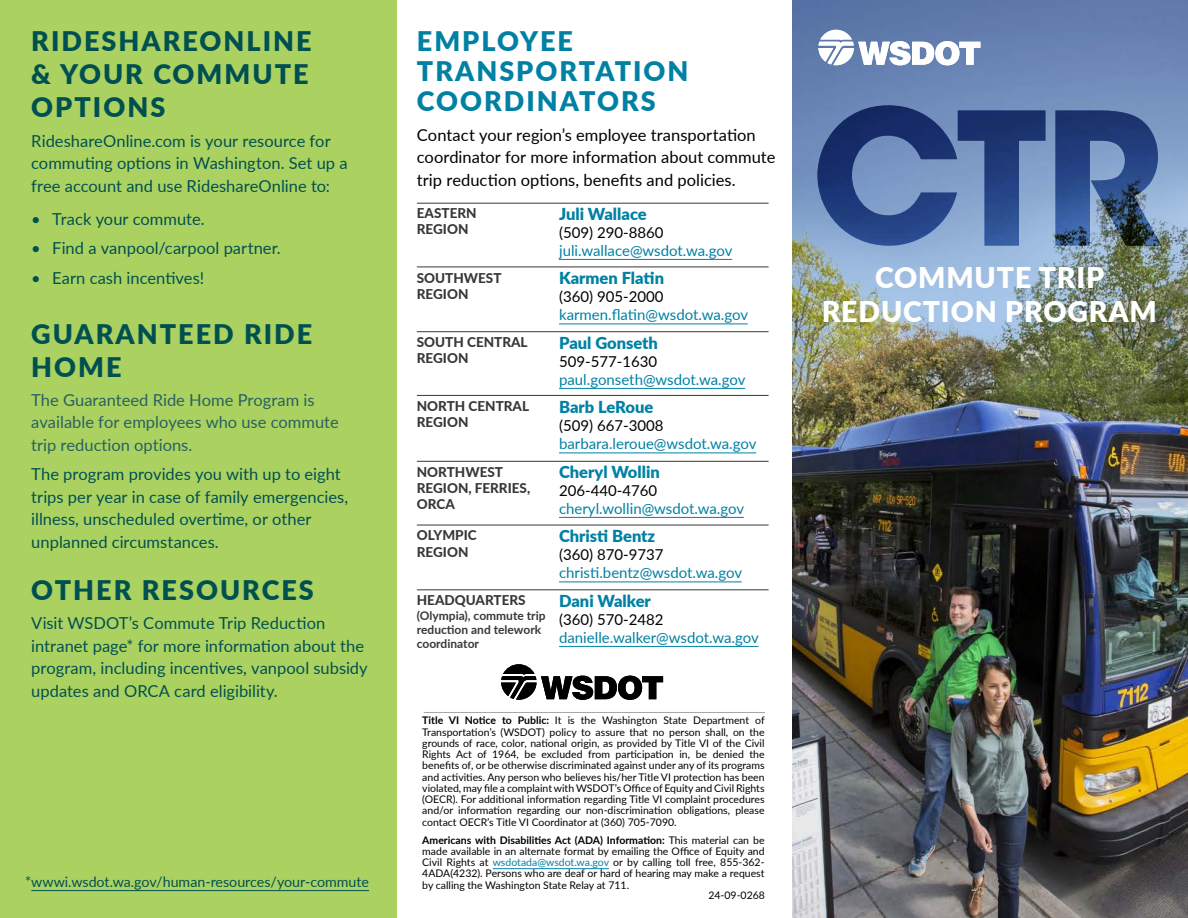
<style>
.page{position:relative;width:1188px;height:918px;background:#fff}
.page>*{position:absolute;margin:0;border:0;box-sizing:border-box;transform-origin:0 0}
.t1{font:900 28.5px/34.2px "Lato";letter-spacing:.03em;color:#fff;text-align:center}
.Sub_Title{font:900 27px/33px "Lato";letter-spacing:.075em;color:#015051;text-align:justify}
.Sub_Title-2{font:900 27px/30px "Lato";letter-spacing:.075em;color:#0081a3}
.Paragraph_Body_Style{font:900 27px/33px "Lato";letter-spacing:.075em;color:#015051}
.Paragraph_Body_Style-2{font:16.5px/22.5px "Lato";color:#015051}
.Paragraph_Body_Style-3{font:16.5px/22.5px "Lato";color:#000}
.Paragraph_Body_Style-4{font:16.5px/22.5px "Lato";color:#296060}
.Contacts{font:900 16.5px "Lato";color:#0081a3}
.Contacts-2{font:15px "Lato";color:#0081a3}
.Contacts-3{font:15px "Lato";color:#000}
.Contacts-4{font:14.25px "Lato";color:#015051}
.Contacts-5{font:800 13.5px/16.2px "Lato";color:#383935}
.Contacts-6{font:700 12px/14.4px "Lato";color:#383935}
.ADA_-_Title_VI{font:10.5px/11.2px "Lato";color:#000;text-align:justify}
.s1{font-weight:700}
.s2{color:#0081a3}
</style>
<div class="page">
<img style="left:792px;top:0;width:396px;height:918px">
<img style="left:1055px;top:110px;width:107px;height:136px">
<img style="left:958px;top:110px;width:88px;height:136px">
<img style="left:817px;top:105px;width:140px;height:141px">
<svg style="left:818px;top:30px;width:162px;height:35px"></svg>
<hr style="left:424px;top:712px;width:341px;height:1px;background:#a3a5a8">
<hr style="left:493px;top:868px;width:116px;height:1px;background:#0081a3">
<div style="left:0;top:0;width:396px;height:918px;background:#abd261"></div>
<hr style="left:559px;top:259px;width:173px;height:1px;background:#0081a3">
<hr style="left:559px;top:324px;width:189px;height:1px;background:#0081a3">
<hr style="left:559px;top:388px;width:186px;height:1px;background:#0081a3">
<hr style="left:559px;top:453px;width:197px;height:1px;background:#0081a3">
<hr style="left:559px;top:517px;width:185px;height:1px;background:#0081a3">
<hr style="left:559px;top:582px;width:183px;height:1px;background:#0081a3">
<hr style="left:559px;top:646px;width:199px;height:1px;background:#0081a3">
<hr style="left:417px;top:589px;width:352px;height:1px;background:#383935">
<hr style="left:417px;top:525px;width:352px;height:1px;background:#383935">
<hr style="left:417px;top:461px;width:352px;height:1px;background:#383935">
<hr style="left:417px;top:395px;width:352px;height:1px;background:#383935">
<hr style="left:417px;top:331px;width:352px;height:1px;background:#383935">
<hr style="left:417px;top:267px;width:352px;height:1px;background:#383935">
<hr style="left:417px;top:203px;width:352px;height:1px;background:#383935">
<hr style="left:31px;top:890px;width:338px;height:1px;background:#015051">
<svg style="left:501px;top:664px;width:162px;height:36px"></svg>
<p class="Sub_Title" style="left:31px;top:24px;width:282px">RIDESHAREONLINE &amp; YOUR COMMUTE OPTIONS</p>
<p class="Paragraph_Body_Style-2" style="left:31px;top:129px;width:318px">RideshareOnline.com is your resource for commuting options in Washington. Set up a free account and use RideshareOnline to:</p>
<p class="Paragraph_Body_Style-2" style="left:31px;top:207px;width:175px">• Track your commute.</p>
<p class="Paragraph_Body_Style-2" style="left:31px;top:236px;width:251px">• Find a vanpool/carpool partner.</p>
<p class="Paragraph_Body_Style-2" style="left:31px;top:266px;width:174px">• Earn cash incentives!</p>
<p class="Paragraph_Body_Style" style="left:31px;top:316px;width:282px">GUARANTEED RIDE<br>HOME</p>
<p class="Paragraph_Body_Style-4" style="left:31px;top:388px;width:309px">The Guaranteed Ride Home Program is available for employees who use commute trip reduction options.</p>
<p class="Paragraph_Body_Style-2" style="left:31px;top:462px;width:319px">The program provides you with up to eight trips per year in case of family emergencies, illness, unscheduled overtime, or other unplanned circumstances.</p>
<p class="Paragraph_Body_Style" style="left:31px;top:573px;width:284px">OTHER RESOURCES</p>
<p class="Paragraph_Body_Style-2" style="left:31px;top:611px;width:338px">Visit WSDOT’s Commute Trip Reduction intranet page* for more information about the program, including incentives, vanpool subsidy updates and ORCA card eligibility.</p>
<p class="Contacts-4" style="left:25px;top:872px;width:345px">*wwwi.wsdot.wa.gov/human-resources/your-commute</p>
<p class="Sub_Title-2" style="left:417px;top:25px;width:273px">EMPLOYEE<br>TRANSPORTATION<br>COORDINATORS</p>
<p class="Paragraph_Body_Style-3" style="left:417px;top:123px;width:360px">Contact your region’s employee transportation coordinator for more information about commute trip reduction options, benefits and policies.</p>
<p class="Contacts" style="left:559px;top:201px;width:89px">Juli Wallace</p>
<p class="Contacts-3" style="left:559px;top:222px;width:106px">(509) 290-8860</p>
<p class="Contacts-2" style="left:559px;top:240px;width:175px">juli.wallace@wsdot.wa.gov</p>
<p class="Contacts" style="left:559px;top:266px;width:107px">Karmen Flatin</p>
<p class="Contacts-3" style="left:559px;top:286px;width:106px">(360) 905-2000</p>
<p class="Contacts-2" style="left:559px;top:304px;width:191px">karmen.flatin@wsdot.wa.gov</p>
<p class="Contacts" style="left:559px;top:330px;width:100px">Paul Gonseth</p>
<p class="Contacts-3" style="left:559px;top:351px;width:100px">509-577-1630</p>
<p class="Contacts-2" style="left:559px;top:369px;width:188px">paul.gonseth@wsdot.wa.gov</p>
<p class="Contacts" style="left:559px;top:395px;width:96px">Barb LeRoue</p>
<p class="Contacts-3" style="left:559px;top:415px;width:106px">(509) 667-3008</p>
<p class="Contacts-2" style="left:559px;top:433px;width:199px">barbara.leroue@wsdot.wa.gov</p>
<p class="Contacts" style="left:559px;top:459px;width:102px">Cheryl Wollin</p>
<p class="Contacts-3" style="left:559px;top:480px;width:100px">206-440-4760</p>
<p class="Contacts-2" style="left:559px;top:498px;width:187px">cheryl.wollin@wsdot.wa.gov</p>
<p class="Contacts" style="left:559px;top:524px;width:98px">Christi Bentz</p>
<p class="Contacts-3" style="left:559px;top:544px;width:106px">(360) 870-9737</p>
<p class="Contacts-2" style="left:559px;top:562px;width:185px">christi.bentz@wsdot.wa.gov</p>
<p class="Contacts" style="left:559px;top:588px;width:93px">Dani Walker</p>
<p class="Contacts-3" style="left:559px;top:609px;width:106px">(360) 570-2482</p>
<p class="Contacts-2" style="left:559px;top:627px;width:201px">danielle.walker@wsdot.wa.gov</p>
<p class="Contacts-5" style="left:417px;top:205px;width:61px">EASTERN<br>REGION</p>
<p class="Contacts-5" style="left:417px;top:269px;width:86px">SOUTHWEST<br>REGION</p>
<p class="Contacts-5" style="left:417px;top:333px;width:112px">SOUTH CENTRAL<br>REGION</p>
<p class="Contacts-5" style="left:417px;top:397px;width:114px">NORTH CENTRAL<br>REGION</p>
<p class="Contacts-5" style="left:417px;top:463px;width:88px">NORTHWEST</p>
<p class="Contacts-5" style="left:417px;top:479px;width:115px">REGION, FERRIES,</p>
<p class="Contacts-5" style="left:417px;top:495px;width:39px">ORCA</p>
<p class="Contacts-5" style="left:417px;top:527px;width:61px">OLYMPIC</p>
<p class="Contacts-5" style="left:417px;top:543px;width:53px">REGION</p>
<p class="Contacts-5" style="left:417px;top:592px;width:110px">HEADQUARTERS</p>
<p class="Contacts-6" style="left:417px;top:608px;width:130px">(Olympia), commute trip reduction and telework coordinator</p>
<p class="ADA_-_Title_VI" style="left:422px;top:715px;width:344px"><span class="s1">Title VI Notice to Public:</span> It is the Washington State Department of Transportation’s (WSDOT) policy to assure that no person shall, on the grounds of race, color, national origin, as provided by Title VI of the Civil Rights Act of 1964, be excluded from participation in, be denied the benefits of, or be otherwise discriminated against under any of its programs and activities. Any person who believes his/her Title VI protection has been violated, may file a complaint with WSDOT’s Office of Equity and Civil Rights (OECR). For additional information regarding Title VI complaint procedures and/or information regarding our non-discrimination obligations, please contact OECR’s Title VI Coordinator at (360) 705-7090.</p>
<p class="ADA_-_Title_VI" style="left:422px;top:834px;width:344px"><span class="s1">Americans with Disabilities Act (ADA) Information:</span> This material can be made available in an alternate format by emailing the Office of Equity and Civil Rights at <span class="s2">wsdotada@wsdot.wa.gov</span> or by calling toll free, 855-362-</p>
<p class="ADA_-_Title_VI" style="left:422px;top:868px;width:344px">4ADA(4232). Persons who are deaf or hard of hearing may make a request by calling the Washington State Relay at 711.</p>
<p class="ADA_-_Title_VI" style="left:708px;top:889px;width:58px">24-09-0268</p>
<p class="t1" style="left:822px;top:259px;width:337px">COMMUTE TRIP<br>REDUCTION PROGRAM</p>
</div>
